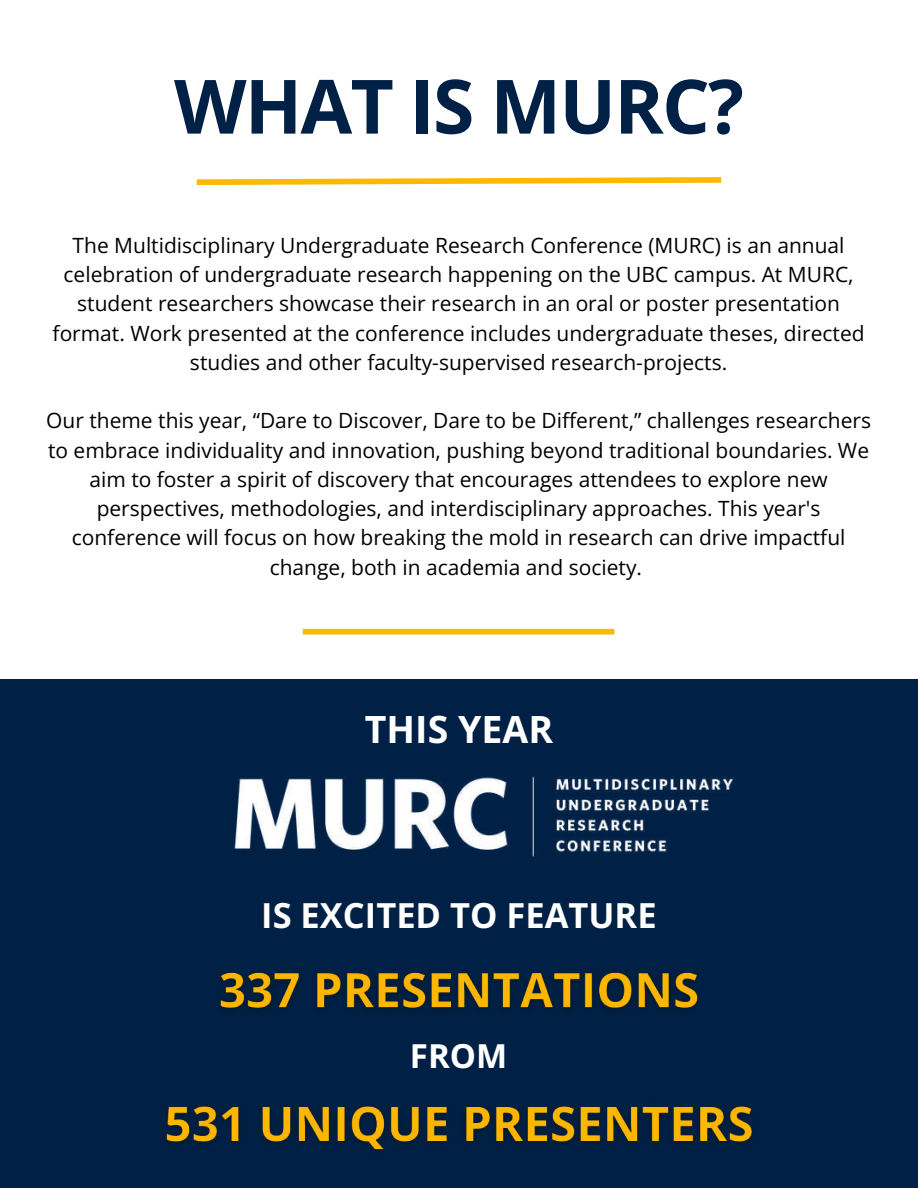
<style>
.page{position:relative;width:918px;height:1188px;background:#fff}
.page>*{position:absolute;margin:0;border:0;box-sizing:border-box;transform-origin:0 0}
.t1{font:700 75px "Open Sans";letter-spacing:-.02em;color:#002145}
.t2{font:700 37.5px "Open Sans";color:#fff}
.t3{font:700 34.5px "Open Sans";color:#fff}
.t4{font:700 33px "Open Sans";color:#fff}
.t5{font:21px/29.2px "Open Sans";color:#000;text-align:center}
</style>
<div class="page">
<svg style="left:196px;top:177px;width:526px;height:8px"></svg>
<div style="left:0;top:679px;width:918px;height:509px;background:#002145"></div>
<img style="left:234px;top:776px;width:501px;height:81px">
<img style="left:166px;top:972px;width:586px;height:178px">
<div style="left:303px;top:629px;width:311px;height:6px;background:#ffb800"></div>
<h1 class="t1" style="left:174px;top:54px;width:571px">WHAT IS MURC?</h1>
<p class="t5" style="left:53px;top:230px;width:814px">The Multidisciplinary Undergraduate Research Conference (MURC) is an annual celebration of undergraduate research happening on the UBC campus. At MURC, student researchers showcase their research in an oral or poster presentation format. Work presented at the conference includes undergraduate theses, directed studies and other faculty-supervised research-projects.</p>
<p class="t5" style="left:46px;top:406px;width:826px">Our theme this year, “Dare to Discover, Dare to be Different,” challenges researchers to embrace individuality and innovation, pushing beyond traditional boundaries. We aim to foster a spirit of discovery that encourages attendees to explore new perspectives, methodologies, and interdisciplinary approaches. This year's conference will focus on how breaking the mold in research can drive impactful change, both in academia and society.</p>
<h2 class="t2" style="left:365px;top:703px;width:190px">THIS YEAR</h2>
<h3 class="t3" style="left:261px;top:891px;width:397px">IS EXCITED TO FEATURE</h3>
<h3 class="t4" style="left:410px;top:1033px;width:99px">FROM</h3>
</div>
